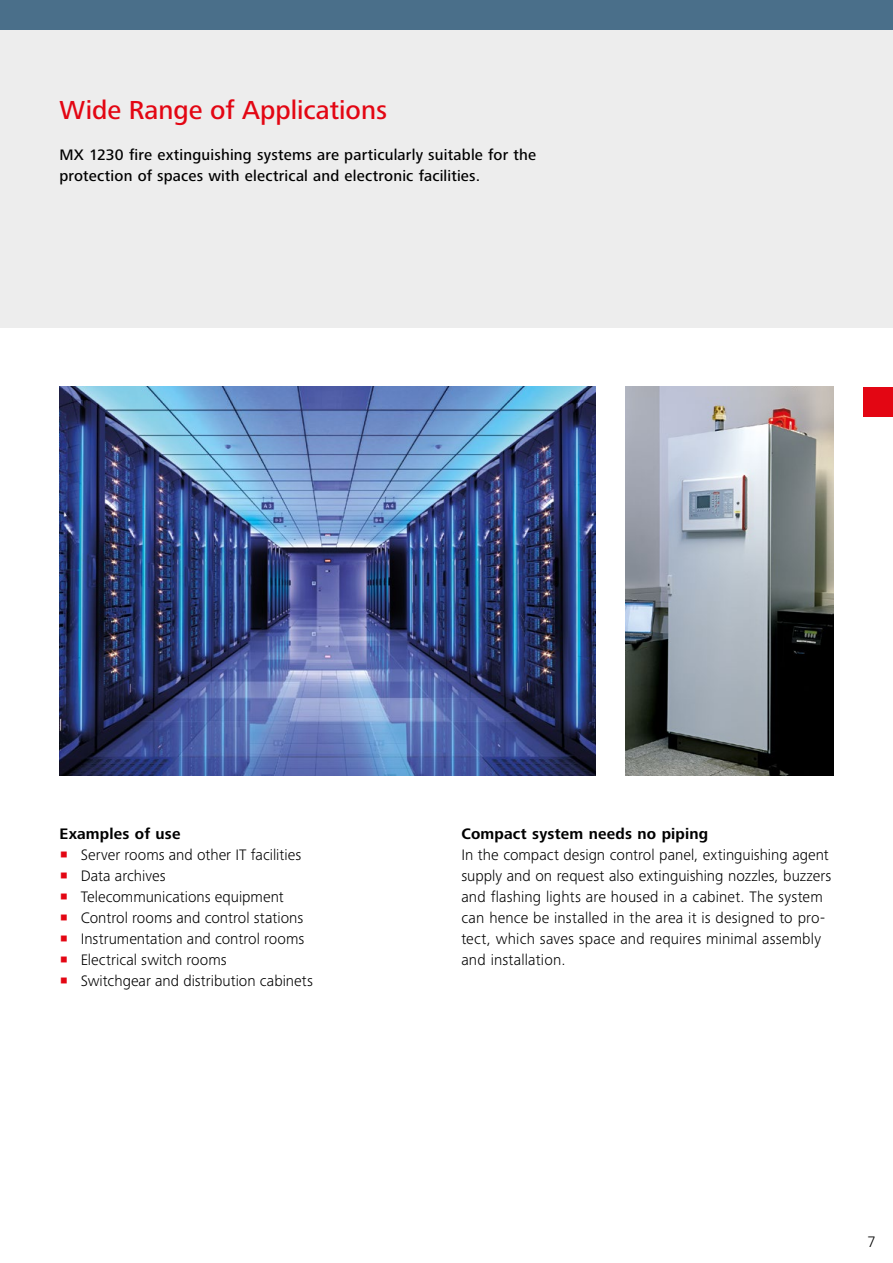
<style>
.page{position:relative;width:893px;height:1263px;background:#fff}
.page>*{position:absolute;margin:0;border:0;box-sizing:border-box;transform-origin:0 0}
.t1{font:500 27px "Frutiger Next Pro";color:#e30613}
.copy_10_5_14{font:300 15.75px/21px "Frutiger Next Pro";color:#000}
.Header_copy_10_5_14{font:500 15.75px/21px "Frutiger Next Pro";letter-spacing:.01em;color:#000}
.Absatz-HL_10_5_14_me{font:700 15.75px "Frutiger Next Pro";letter-spacing:.01em;color:#000}
</style>
<div class="page">
<div style="left:0;top:30px;width:893px;height:297px;background:#ededed"></div>
<div style="left:0;top:0;width:893px;height:30px;background:#4a6f8a"></div>
<img style="left:625px;top:387px;width:208px;height:389px">
<img style="left:60px;top:387px;width:535px;height:389px">
<div style="left:863px;top:387px;width:30px;height:30px;background:#e30613"></div>
<p class="t1" style="left:59px;top:95px;width:329px">Wide Range of Applications</p>
<p class="Header_copy_10_5_14" style="left:59px;top:144px;width:478px">MX 1230 fire extinguishing systems are particularly suitable for the protection of spaces with electrical and electronic facilities.</p>
<p class="Absatz-HL_10_5_14_me" style="left:59px;top:824px;width:123px">Examples of use</p>
<p class="copy_10_5_14" style="left:81px;top:844px;width:222px">Server rooms and other IT facilities</p>
<p class="copy_10_5_14" style="left:81px;top:865px;width:86px">Data archives</p>
<p class="copy_10_5_14" style="left:81px;top:886px;width:205px">Telecommunications equipment</p>
<p class="copy_10_5_14" style="left:81px;top:907px;width:224px">Control rooms and control stations</p>
<p class="copy_10_5_14" style="left:81px;top:928px;width:225px">Instrumentation and control rooms</p>
<p class="copy_10_5_14" style="left:81px;top:949px;width:147px">Electrical switch rooms</p>
<p class="copy_10_5_14" style="left:81px;top:970px;width:234px">Switchgear and distribution cabinets</p>
<p class="Absatz-HL_10_5_14_me" style="left:461px;top:824px;width:248px">Compact system needs no piping</p>
<p class="copy_10_5_14" style="left:461px;top:844px;width:371px">In the compact design control panel, extinguishing agent supply and on request also extinguishing nozzles, buzzers and flashing lights are housed in a cabinet. The system can hence be installed in the area it is designed to pro&shy;tect, which saves space and requires minimal assembly and installation.</p>
<p class="copy_10_5_14" style="left:867px;top:1231px;width:10px">7</p>
</div>
